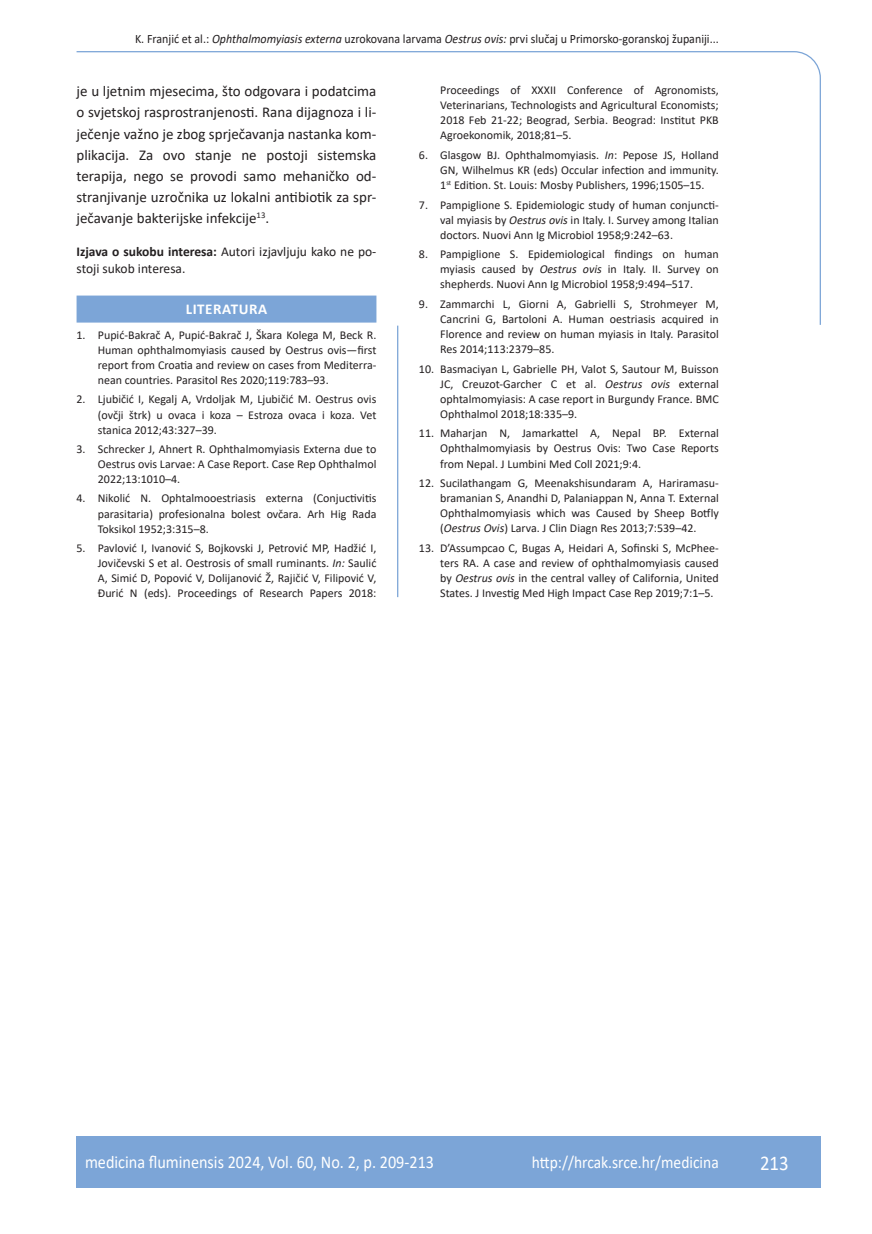
<style>
.page{position:relative;width:872px;height:1234px;background:#fff}
.page>*{position:absolute;margin:0;border:0;box-sizing:border-box;transform-origin:0 0}
.t1{font:21px "Calibri";color:#fff;scale:.9 1}
.t2{font:18px "Calibri";color:#fff;scale:.9 1}
.t3{font:17.25px "Calibri";color:#fff;scale:.9 1}
.osnovni_tekst{font:15px/21px "Calibri";color:#231f20;text-align:justify}
.naslov_ruler{font:700 15px "Calibri";letter-spacing:.04em;color:#fff}
.izjava{font:13.5px/16.5px "Calibri";color:#231f20}
.glava{font:12.75px "Calibri";color:#231f20;scale:.94 1}
.literatura{font:12px/15.1px "Calibri";color:#231f20;text-align:justify}
.s1{font-style:italic}
.s2{font-weight:700}
</style>
<div class="page">
<svg style="left:76px;top:51px;width:745px;height:275px"></svg>
<hr style="left:397px;top:325px;width:1px;height:272px;background:#7ca5d7">
<div style="left:77px;top:1135px;width:744px;height:51px;background:#7ca5d7"></div>
<div style="left:77px;top:295px;width:299px;height:27px;background:#7ca5d7"></div>
<p class="glava" style="left:135px;top:29px;width:622px">K. Franjić et al.: <span class="s1">Ophthalmomyiasis externa</span> uzrokovana larvama <span class="s1">Oestrus ovis:</span> prvi slučaj u Primorsko-goranskoj županiji...</p>
<p class="osnovni_tekst" style="left:77px;top:80px;width:301px">je u ljetnim mjesecima, što odgovara i podatcima o svjetskoj rasprostranjenosti. Rana dijagnoza i li&shy;ječenje važno je zbog sprječavanja nastanka kom&shy;plikacija. Za ovo stanje ne postoji sistemska terapija, nego se provodi samo mehaničko od&shy;stranjivanje uzročnika uz lokalni antibiotik za spr&shy;ječavanje bakterijske infekcije<sup>13</sup>.</p>
<p class="izjava" style="left:77px;top:243px;width:301px"><span class="s2">Izjava o sukobu interesa:</span> Autori izjavljuju kako ne po&shy;stoji sukob interesa.</p>
<p class="naslov_ruler" style="left:186px;top:299px;width:83px">LITERATURA</p>
<p class="literatura" style="left:98px;top:327px;width:280px;text-indent:-21px">1. Pupić-Bakrač A, Pupić-Bakrač J, Škara Kolega M, Beck R.<br>Human ophthalmomyiasis caused by Oestrus ovis—first report from Croatia and review on cases from Mediterra&shy;nean countries. Parasitol Res 2020;119:783–93.</p>
<p class="literatura" style="left:98px;top:391px;width:280px;text-indent:-21px">2. Ljubičić I, Kegalj A, Vrdoljak M, Ljubičić M. Oestrus ovis (ovčji štrk) u ovaca i koza – Estroza ovaca i koza. Vet stanica 2012;43:327–39.</p>
<p class="literatura" style="left:98px;top:441px;width:280px;text-indent:-21px">3. Schrecker J, Ahnert R. Ophthalmomyiasis Externa due to Oestrus ovis Larvae: A Case Report. Case Rep Ophthalmol 2022;13:1010–4.</p>
<p class="literatura" style="left:98px;top:490px;width:280px;text-indent:-21px">4. Nikolić N. Ophtalmooestriasis externa (Conjuctivitis parasitaria) profesionalna bolest ovčara. Arh Hig Rada Toksikol 1952;3:315–8.</p>
<p class="literatura" style="left:98px;top:540px;width:280px;text-indent:-21px">5. Pavlović I, Ivanović S, Bojkovski J, Petrović MP, Hadžić I, Jovičevski S et al. Oestrosis of small ruminants. <span class="s1">In:</span> Saulić A, Simić D, Popović V, Dolijanović Ž, Rajičić V, Filipović V, Đurić N (eds). Proceedings of Research Papers 2018:</p>
<p class="literatura" style="left:440px;top:82px;width:280px">Proceedings of XXXII Conference of Agronomists, Veterinarians, Technologists and Agricultural Economists; 2018 Feb 21-22; Beograd, Serbia. Beograd: Institut PKB Agroekonomik, 2018;81–5.</p>
<p class="literatura" style="left:440px;top:147px;width:280px;text-indent:-21px">6. Glasgow BJ. Ophthalmomyiasis. <span class="s1">In</span>: Pepose JS, Holland GN, Wilhelmus KR (eds) Occular infection and immunity.<br>1<sup>st</sup> Edition. St. Louis: Mosby Publishers, 1996;1505–15.</p>
<p class="literatura" style="left:440px;top:197px;width:280px;text-indent:-21px">7. Pampiglione S. Epidemiologic study of human conjuncti&shy;val myiasis by <span class="s1">Oestrus ovis</span> in Italy. I. Survey among Italian doctors. Nuovi Ann Ig Microbiol 1958;9:242–63.</p>
<p class="literatura" style="left:440px;top:246px;width:280px;text-indent:-21px">8. Pampiglione S. Epidemiological findings on human myiasis caused by <span class="s1">Oestrus ovis</span> in Italy. II. Survey on shepherds. Nuovi Ann Ig Microbiol 1958;9:494–517.</p>
<p class="literatura" style="left:440px;top:296px;width:280px;text-indent:-21px">9. Zammarchi L, Giorni A, Gabrielli S, Strohmeyer M, Cancrini G, Bartoloni A. Human oestriasis acquired in Florence and review on human myiasis in Italy. Parasitol Res 2014;113:2379–85.</p>
<p class="literatura" style="left:440px;top:360px;width:280px;text-indent:-21px">10. Basmaciyan L, Gabrielle PH, Valot S, Sautour M, Buisson JC, Creuzot-Garcher C et al. <span class="s1">Oestrus ovis</span> external ophtalmomyiasis: A case report in Burgundy France. BMC Ophthalmol 2018;18:335–9.</p>
<p class="literatura" style="left:440px;top:425px;width:280px;text-indent:-21px">11. Maharjan N, Jamarkattel A, Nepal BP. External Ophthalmomyiasis by Oestrus Ovis: Two Case Reports from Nepal. J Lumbini Med Coll 2021;9:4.</p>
<p class="literatura" style="left:440px;top:475px;width:280px;text-indent:-21px">12. Sucilathangam G, Meenakshisundaram A, Hariramasu&shy;bramanian S, Anandhi D, Palaniappan N, Anna T. External Ophthalmomyiasis which was Caused by Sheep Botfly (<span class="s1">Oestrus Ovis</span>) Larva. J Clin Diagn Res 2013;7:539–42.</p>
<p class="literatura" style="left:440px;top:539px;width:280px;text-indent:-21px">13. D’Assumpcao C, Bugas A, Heidari A, Sofinski S, McPhee&shy;ters RA. A case and review of ophthalmomyiasis caused by <span class="s1">Oestrus ovis</span> in the central valley of California, United States. J Investig Med High Impact Case Rep 2019;7:1–5.</p>
<p class="t2" style="left:85px;top:1149px;width:389px">medicina fluminensis 2024, Vol. 60, No. 2, p. 209-213</p>
<p class="t3" style="left:532px;top:1150px;width:209px">http://hrcak.srce.hr/medicina</p>
<p class="t1" style="left:760px;top:1147px;width:33px">213</p>
</div>
